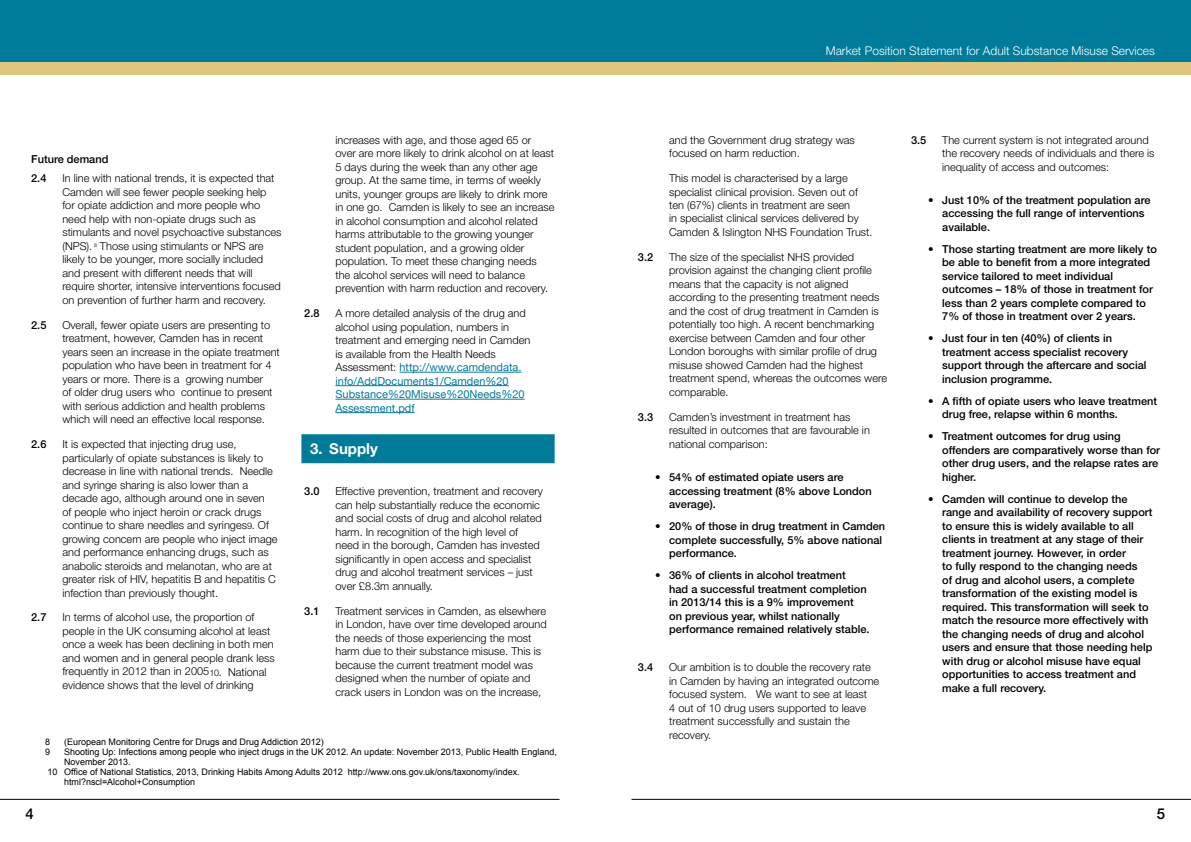
<style>
.page{position:relative;width:1191px;height:842px;background:#fff}
.page>*{position:absolute;margin:0;border:0;box-sizing:border-box;transform-origin:0 0}
.t1{font:700 15px "Helvetica Neue";color:#fff}
.t2{font:500 15px "Helvetica Neue";color:#000}
.t3{font:300 12px "Helvetica Neue";color:#fff}
.t4{font:300 11px/13.5px "Helvetica Neue";color:#000}
.t5{font:500 11px/13.5px "Helvetica Neue";color:#000}
.t6{font:9px/10px "Arial";color:#000}
.s1{font-size:9px}
.s2{font-weight:400;color:#007b99}
</style>
<div class="page">
<div style="left:0;top:0;width:1191px;height:75px;background:#dec77d"></div>
<div style="left:0;top:0;width:1191px;height:62px;background:#007b99"></div>
<hr style="left:631px;top:799px;width:560px;height:1px;background:#000">
<hr style="left:0;top:799px;width:559px;height:1px;background:#000">
<hr style="left:399px;top:372px;width:122px;height:1px;background:#007b99">
<hr style="left:335px;top:385px;width:174px;height:1px;background:#007b99">
<hr style="left:335px;top:399px;width:189px;height:1px;background:#007b99">
<hr style="left:335px;top:412px;width:80px;height:1px;background:#007b99">
<div style="left:301px;top:434px;width:253px;height:29px;background:#007b99"></div>
<p class="t5" style="left:31px;top:150px;width:79px;line-height:19.2px">Future demand<br>2.4</p>
<p class="t4" style="left:62px;top:172px;width:221px">In line with national trends, it is expected that Camden will see fewer people seeking help for opiate addiction and more people who need help with non-opiate drugs such as stimulants and novel psychoactive substances (NPS). <sup>8</sup> Those using stimulants or NPS are likely to be younger, more socially included and present with different needs that will require shorter, intensive interventions focused on prevention of further harm and recovery.</p>
<p class="t5" style="left:31px;top:318px;width:17px">2.5</p>
<p class="t4" style="left:62px;top:318px;width:219px">Overall, fewer opiate users are presenting to treatment, however, Camden has in recent years seen an increase in the opiate treatment population who have been in treatment for 4 years or more. There is a growing number<br>of older drug users who continue to present with serious addiction and health problems which will need an effective local response.</p>
<p class="t5" style="left:31px;top:437px;width:17px">2.6</p>
<p class="t4" style="left:62px;top:437px;width:217px">It is expected that injecting drug use, particularly of opiate substances is likely to decrease in line with national trends. Needle and syringe sharing is also lower than a decade ago, although around one in seven<br>of people who inject heroin or crack drugs continue to share needles and syringes<span class="s1">9</span>. Of growing concern are people who inject image and performance enhancing drugs, such as anabolic steroids and melanotan, who are at greater risk of HIV, hepatitis B and hepatitis C infection than previously thought.</p>
<p class="t5" style="left:31px;top:611px;width:17px">2.7</p>
<p class="t4" style="left:62px;top:611px;width:214px">In terms of alcohol use, the proportion of people in the UK consuming alcohol at least once a week has been declining in both men and women and in general people drank less frequently in 2012 than in 2005<span class="s1">10</span>. National evidence shows that the level of drinking</p>
<p class="t4" style="left:335px;top:133px;width:220px">increases with age, and those aged 65 or over are more likely to drink alcohol on at least 5 days during the week than any other age group. At the same time, in terms of weekly units, younger groups are likely to drink more in one go. Camden is likely to see an increase in alcohol consumption and alcohol related harms attributable to the growing younger student population, and a growing older population. To meet these changing needs<br>the alcohol services will need to balance prevention with harm reduction and recovery.</p>
<p class="t5" style="left:304px;top:306px;width:17px">2.8</p>
<p class="t4" style="left:335px;top:306px;width:196px">A more detailed analysis of the drug and alcohol using population, numbers in treatment and emerging need in Camden is available from the Health Needs Assessment: <span class="s2">http://www.camdendata. info/AddDocuments1/Camden%20<br>Substance%20Misuse%20Needs%20<br>Assessment.pdf</span></p>
<h1 class="t1" style="left:310px;top:439px;width:69px">3. Supply</h1>
<p class="t5" style="left:304px;top:484px;width:17px">3.0</p>
<p class="t4" style="left:335px;top:484px;width:209px">Effective prevention, treatment and recovery can help substantially reduce the economic and social costs of drug and alcohol related harm. In recognition of the high level of need in the borough, Camden has invested significantly in open access and specialist drug and alcohol treatment services – just over £8.3m annually.</p>
<p class="t5" style="left:304px;top:604px;width:17px">3.1</p>
<p class="t4" style="left:335px;top:604px;width:213px">Treatment services in Camden, as elsewhere in London, have over time developed around the needs of those experiencing the most harm due to their substance misuse. This is because the current treatment model was designed when the number of opiate and crack users in London was on the increase,</p>
<p class="t6" style="left:45px;top:736px;width:7px">8</p>
<p class="t6" style="left:64px;top:736px;width:261px">(European Monitoring Centre for Drugs and Drug Addiction 2012)</p>
<p class="t6" style="left:45px;top:746px;width:7px">9</p>
<p class="t6" style="left:64px;top:746px;width:494px">Shooting Up: Infections among people who inject drugs in the UK 2012. An update: November 2013, Public Health England,<br>November 2013.</p>
<p class="t6" style="left:64px;top:767px;width:457px;text-indent:-16px">10 Office of National Statistics, 2013, Drinking Habits Among Adults 2012 http://www.ons.gov.uk/ons/taxonomy/index. html?nscl=Alcohol+Consumption</p>
<p class="t3" style="left:825px;top:43px;width:331px">Market Position Statement for Adult Substance Misuse Services</p>
<p class="t4" style="left:669px;top:133px;width:187px">and the Government drug strategy was focused on harm reduction.</p>
<p class="t4" style="left:669px;top:171px;width:205px">This model is characterised by a large specialist clinical provision. Seven out of ten (67%) clients in treatment are seen<br>in specialist clinical services delivered by Camden &amp; Islington NHS Foundation Trust.</p>
<p class="t5" style="left:638px;top:250px;width:17px">3.2</p>
<p class="t4" style="left:669px;top:250px;width:219px">The size of the specialist NHS provided provision against the changing client profile means that the capacity is not aligned according to the presenting treatment needs and the cost of drug treatment in Camden is potentially too high. A recent benchmarking exercise between Camden and four other London boroughs with similar profile of drug misuse showed Camden had the highest treatment spend, whereas the outcomes were comparable.</p>
<p class="t5" style="left:638px;top:410px;width:17px">3.3</p>
<p class="t4" style="left:669px;top:410px;width:202px">Camden’s investment in treatment has resulted in outcomes that are favourable in national comparison:</p>
<p class="t5" style="left:669px;top:470px;width:204px;text-indent:-14px">• 54% of estimated opiate users are accessing treatment (8% above London average).</p>
<p class="t5" style="left:669px;top:519px;width:217px;text-indent:-14px">• 20% of those in drug treatment in Camden complete successfully, 5% above national performance.</p>
<p class="t5" style="left:669px;top:568px;width:202px;text-indent:-14px">• 36% of clients in alcohol treatment<br>had a successful treatment completion in 2013/14 this is a 9% improvement<br>on previous year, whilst nationally performance remained relatively stable.</p>
<p class="t5" style="left:638px;top:660px;width:17px">3.4</p>
<p class="t4" style="left:669px;top:660px;width:212px">Our ambition is to double the recovery rate in Camden by having an integrated outcome focused system. We want to see at least<br>4 out of 10 drug users supported to leave treatment successfully and sustain the recovery.</p>
<p class="t5" style="left:911px;top:133px;width:17px">3.5</p>
<p class="t4" style="left:942px;top:133px;width:214px">The current system is not integrated around the recovery needs of individuals and there is inequality of access and outcomes:</p>
<p class="t5" style="left:942px;top:193px;width:210px;text-indent:-14px">• Just 10% of the treatment population are accessing the full range of interventions available.</p>
<p class="t5" style="left:942px;top:242px;width:216px;text-indent:-14px">• Those starting treatment are more likely to be able to benefit from a more integrated service tailored to meet individual outcomes – 18% of those in treatment for less than 2 years complete compared to 7% of those in treatment over 2 years.</p>
<p class="t5" style="left:942px;top:332px;width:206px;text-indent:-14px">• Just four in ten (40%) of clients in treatment access specialist recovery support through the aftercare and social inclusion programme.</p>
<p class="t5" style="left:942px;top:394px;width:216px;text-indent:-14px">• A fifth of opiate users who leave treatment drug free, relapse within 6 months.</p>
<p class="t5" style="left:942px;top:430px;width:219px;text-indent:-14px">• Treatment outcomes for drug using offenders are comparatively worse than for other drug users, and the relapse rates are higher.</p>
<p class="t5" style="left:942px;top:492px;width:212px;text-indent:-14px">• Camden will continue to develop the range and availability of recovery support to ensure this is widely available to all clients in treatment at any stage of their treatment journey. However, in order<br>to fully respond to the changing needs<br>of drug and alcohol users, a complete transformation of the existing model is required. This transformation will seek to match the resource more effectively with the changing needs of drug and alcohol users and ensure that those needing help with drug or alcohol misuse have equal opportunities to access treatment and make a full recovery.</p>
<h1 class="t2" style="left:26px;top:805px;width:10px">4</h1>
<h1 class="t2" style="left:1157px;top:805px;width:10px">5</h1>
</div>
